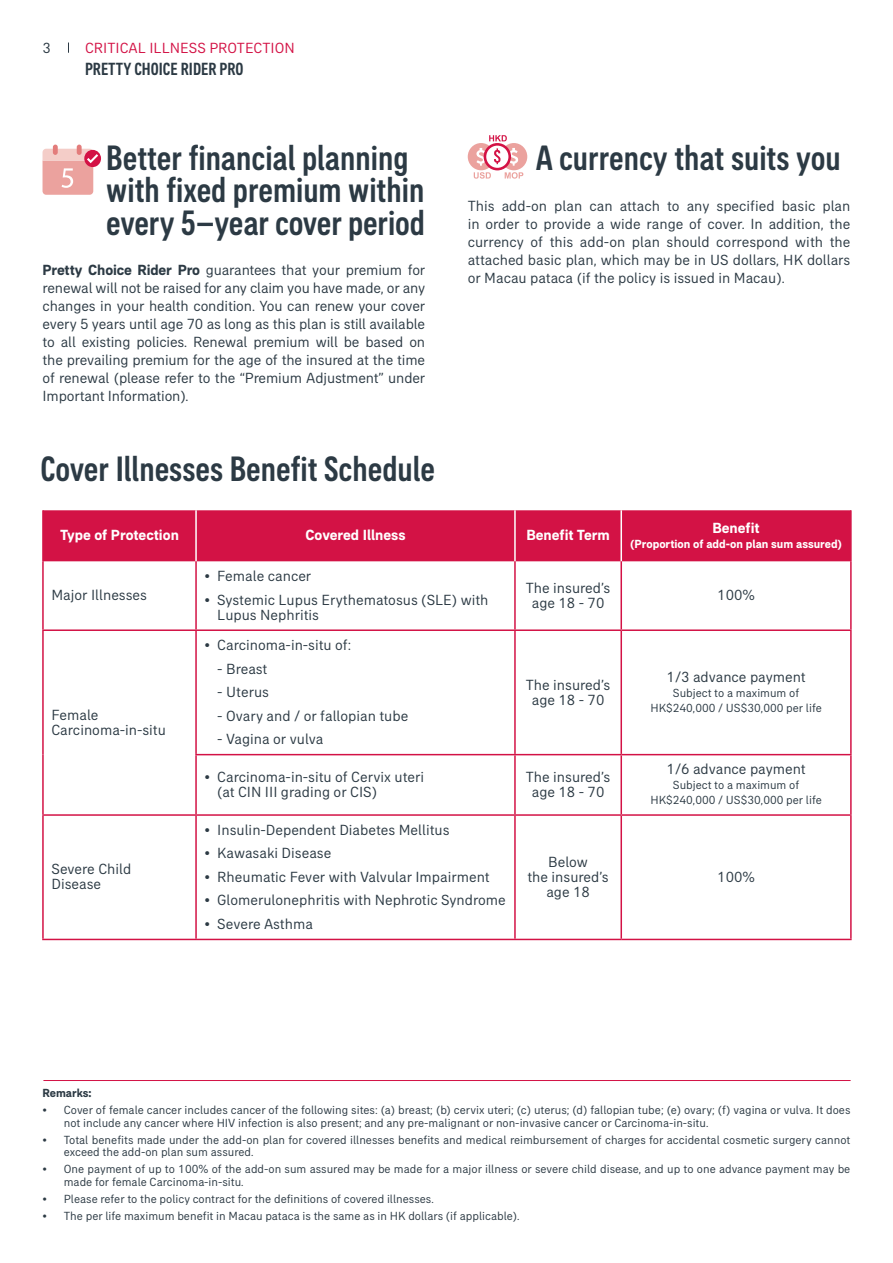
<style>
.page{position:relative;width:893px;height:1263px;background:#fff}
.page>*{position:absolute;margin:0;border:0;box-sizing:border-box;transform-origin:0 0}
.t1{font:500 condensed 36px/32.2px "AIA Everest";color:#2c3a44}
.t2{font:500 condensed 18px "AIA Everest";color:#2c3a44}
.t3{font:15px/18px "AIA Everest";color:#2c3a44}
.t4{font:700 15px "AIA Everest";color:#fff}
.t5{font:15px "AIA Everest";color:#d31245}
.t6{font:12px/12.8px "AIA Everest";color:#2c3a44}
.t7{font:700 12px "AIA Everest";color:#fff}
.t8{font:700 12px "AIA Everest";color:#2c3a44}
.s1{font-weight:700}
</style>
<div class="page">
<div style="left:44px;top:510px;width:806px;height:51px;background:#d31245"></div>
<hr style="left:195px;top:510px;width:2px;height:51px;background:#fff">
<hr style="left:42px;top:510px;width:2px;height:51px;background:#d31245">
<hr style="left:850px;top:510px;width:2px;height:51px;background:#d31245">
<hr style="left:42px;top:629px;width:154px;height:2px;background:#d31245">
<hr style="left:196px;top:629px;width:319px;height:2px;background:#d31245">
<hr style="left:195px;top:631px;width:2px;height:123px;background:#d31245">
<hr style="left:515px;top:629px;width:106px;height:2px;background:#d31245">
<hr style="left:621px;top:629px;width:231px;height:2px;background:#d31245">
<hr style="left:195px;top:754px;width:320px;height:1px;background:#d31245">
<hr style="left:195px;top:755px;width:2px;height:59px;background:#d31245">
<hr style="left:515px;top:754px;width:106px;height:1px;background:#d31245">
<hr style="left:621px;top:754px;width:231px;height:1px;background:#d31245">
<hr style="left:514px;top:510px;width:2px;height:51px;background:#fff">
<hr style="left:620px;top:510px;width:2px;height:51px;background:#fff">
<hr style="left:42px;top:561px;width:2px;height:68px;background:#d31245">
<hr style="left:195px;top:561px;width:2px;height:68px;background:#d31245">
<hr style="left:514px;top:561px;width:2px;height:68px;background:#d31245">
<hr style="left:620px;top:561px;width:2px;height:68px;background:#d31245">
<hr style="left:850px;top:561px;width:2px;height:68px;background:#d31245">
<hr style="left:42px;top:631px;width:2px;height:124px;background:#d31245">
<hr style="left:42px;top:755px;width:2px;height:59px;background:#d31245">
<hr style="left:514px;top:631px;width:2px;height:123px;background:#d31245">
<hr style="left:514px;top:755px;width:2px;height:59px;background:#d31245">
<hr style="left:620px;top:631px;width:2px;height:123px;background:#d31245">
<hr style="left:850px;top:631px;width:2px;height:123px;background:#d31245">
<hr style="left:620px;top:755px;width:2px;height:59px;background:#d31245">
<hr style="left:850px;top:755px;width:2px;height:59px;background:#d31245">
<hr style="left:42px;top:814px;width:154px;height:2px;background:#d31245">
<hr style="left:42px;top:816px;width:2px;height:123px;background:#d31245">
<hr style="left:196px;top:814px;width:319px;height:2px;background:#d31245">
<hr style="left:195px;top:816px;width:2px;height:123px;background:#d31245">
<hr style="left:515px;top:814px;width:106px;height:2px;background:#d31245">
<hr style="left:514px;top:816px;width:2px;height:123px;background:#d31245">
<hr style="left:621px;top:814px;width:231px;height:2px;background:#d31245">
<hr style="left:620px;top:816px;width:2px;height:123px;background:#d31245">
<hr style="left:850px;top:816px;width:2px;height:123px;background:#d31245">
<hr style="left:42px;top:939px;width:154px;height:1px;background:#d31245">
<hr style="left:196px;top:939px;width:319px;height:1px;background:#d31245">
<hr style="left:515px;top:939px;width:106px;height:1px;background:#d31245">
<hr style="left:621px;top:939px;width:231px;height:1px;background:#d31245">
<hr style="left:43px;top:1080px;width:808px;height:1px;background:#d31245">
<div style="left:53px;top:145px;width:5px;height:10px;background:#e37c7b;border-radius:2px"></div>
<div style="left:77px;top:145px;width:5px;height:10px;background:#e37c7b;border-radius:2px"></div>
<svg style="left:43px;top:149px;width:58px;height:46px;background:#edabac"></svg>
<div style="left:468px;top:143px;width:27px;height:27px;background:#eba29e;border-radius:50%"></div>
<svg style="left:476px;top:148px;width:10px;height:18px"></svg>
<div style="left:500px;top:143px;width:27px;height:27px;background:#eba29e;border-radius:50%"></div>
<svg style="left:509px;top:148px;width:9px;height:18px"></svg>
<svg style="left:484px;top:143px;width:27px;height:27px"></svg>
<div style="left:486px;top:146px;width:22px;height:22px;background:#fff;border-radius:50%"></div>
<svg style="left:494px;top:148px;width:6px;height:16px"></svg>
<svg style="left:489px;top:135px;width:18px;height:6px"></svg>
<svg style="left:474px;top:172px;width:17px;height:7px"></svg>
<svg style="left:505px;top:172px;width:18px;height:7px"></svg>
<p class="t3" style="left:43px;top:38px;width:10px">3</p>
<p class="t5" style="left:85px;top:39px;width:211px">CRITICAL ILLNESS PROTECTION</p>
<p class="t2" style="left:85px;top:59px;width:160px">PRETTY CHOICE RIDER PRO</p>
<h1 class="t1" style="left:106px;top:141px;width:320px">Better financial planning with fixed premium within every 5–year cover period</h1>
<p class="t3" style="left:43px;top:261px;width:384px;text-align:justify"><span class="s1">Pretty Choice Rider Pro</span> guarantees that your premium for renewal will not be raised for any claim you have made, or any changes in your health condition. You can renew your cover every 5 years until age 70 as long as this plan is still available to all existing policies. Renewal premium will be based on the prevailing premium for the age of the insured at the time of renewal (please refer to the “Premium Adjustment” under Important Information).</p>
<h1 class="t1" style="left:40px;top:452px;width:396px">Cover Illnesses Benefit Schedule</h1>
<h1 class="t1" style="left:536px;top:141px;width:306px">A currency that suits you</h1>
<p class="t3" style="left:468px;top:197px;width:384px;text-align:justify">This add-on plan can attach to any specified basic plan in order to provide a wide range of cover. In addition, the currency of this add-on plan should correspond with the attached basic plan, which may be in US dollars, HK dollars or Macau pataca (if the policy is issued in Macau).</p>
<p class="t4" style="left:60px;top:526px;width:120px">Type of Protection</p>
<p class="t4" style="left:306px;top:526px;width:101px">Covered Illness</p>
<p class="t4" style="left:526px;top:526px;width:85px">Benefit Term</p>
<p class="t4" style="left:712px;top:519px;width:49px">Benefit</p>
<p class="t7" style="left:630px;top:537px;width:214px">(Proportion of add-on plan sum assured)</p>
<p class="t3" style="left:51px;top:586px;width:97px">Major Illnesses</p>
<p class="t3" style="left:51px;top:707px;width:116px;line-height:15px">Female<br>Carcinoma-in-situ</p>
<p class="t3" style="left:51px;top:861px;width:81px;line-height:15px">Severe Child<br>Disease</p>
<p class="t3" style="left:205px;top:567px;width:108px">• Female cancer</p>
<p class="t3" style="left:217px;top:592px;width:273px;line-height:15px;text-indent:-13px">• Systemic Lupus Erythematosus (SLE) with<br>Lupus Nephritis</p>
<p class="t3" style="left:526px;top:580px;width:86px;line-height:15px;text-align:center">The insured’s age 18 - 70</p>
<p class="t3" style="left:717px;top:586px;width:39px">100%</p>
<p class="t3" style="left:205px;top:636px;width:148px">• Carcinoma-in-situ of:</p>
<p class="t3" style="left:217px;top:659px;width:52px">- Breast</p>
<p class="t3" style="left:217px;top:683px;width:53px">- Uterus</p>
<p class="t3" style="left:217px;top:706px;width:192px">- Ovary and / or fallopian tube</p>
<p class="t3" style="left:217px;top:730px;width:108px">- Vagina or vulva</p>
<p class="t3" style="left:526px;top:677px;width:86px;line-height:15px;text-align:center">The insured’s age 18 - 70</p>
<p class="t3" style="left:217px;top:769px;width:208px;line-height:15px;text-indent:-13px">• Carcinoma-in-situ of Cervix uteri (at CIN III grading or CIS)</p>
<p class="t3" style="left:526px;top:769px;width:86px;line-height:15px;text-align:center">The insured’s age 18 - 70</p>
<p class="t3" style="left:205px;top:820px;width:246px">• Insulin-Dependent Diabetes Mellitus</p>
<p class="t3" style="left:205px;top:844px;width:128px">• Kawasaki Disease</p>
<p class="t3" style="left:205px;top:867px;width:287px">• Rheumatic Fever with Valvular Impairment</p>
<p class="t3" style="left:205px;top:891px;width:303px">• Glomerulonephritis with Nephrotic Syndrome</p>
<p class="t3" style="left:205px;top:914px;width:110px">• Severe Asthma</p>
<p class="t3" style="left:527px;top:854px;width:83px;line-height:15px;text-align:center">Below<br>the insured’s age 18</p>
<p class="t3" style="left:667px;top:668px;width:140px">1/3 advance payment</p>
<p class="t6" style="left:650px;top:685px;width:173px;line-height:15px;text-align:center">Subject to a maximum of<br>HK$240,000 / US$30,000 per life</p>
<p class="t3" style="left:667px;top:760px;width:140px">1/6 advance payment</p>
<p class="t6" style="left:650px;top:778px;width:173px;line-height:15px;text-align:center">Subject to a maximum of<br>HK$240,000 / US$30,000 per life</p>
<p class="t3" style="left:717px;top:867px;width:39px">100%</p>
<p class="t8" style="left:43px;top:1086px;width:51px">Remarks:</p>
<p class="t6" style="left:64px;top:1103px;width:788px;text-indent:-21px">• Cover of female cancer includes cancer of the following sites: (a) breast; (b) cervix uteri; (c) uterus; (d) fallopian tube; (e) ovary; (f) vagina or vulva. It does not include any cancer where HIV infection is also present; and any pre-malignant or non-invasive cancer or Carcinoma-in-situ.</p>
<p class="t6" style="left:64px;top:1133px;width:788px;text-indent:-21px">• Total benefits made under the add-on plan for covered illnesses benefits and medical reimbursement of charges for accidental cosmetic surgery cannot exceed the add-on plan sum assured.</p>
<p class="t6" style="left:64px;top:1163px;width:788px;text-indent:-21px">• One payment of up to 100% of the add-on sum assured may be made for a major illness or severe child disease, and up to one advance payment may be made for female Carcinoma-in-situ.</p>
<p class="t6" style="left:43px;top:1192px;width:393px">• Please refer to the policy contract for the definitions of covered illnesses.</p>
<p class="t6" style="left:43px;top:1209px;width:479px">• The per life maximum benefit in Macau pataca is the same as in HK dollars (if applicable).</p>
</div>
